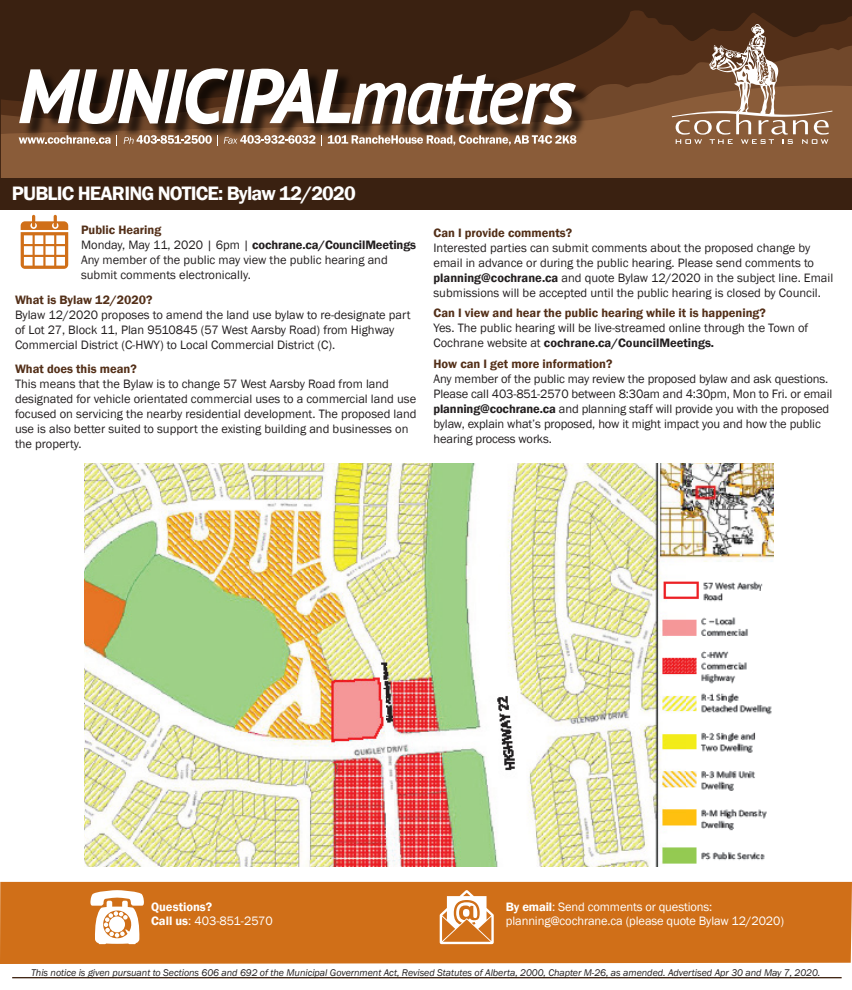
<style>
.page{position:relative;width:852px;height:990px;background:#fff}
.page>*{position:absolute;margin:0;border:0;box-sizing:border-box;transform-origin:0 0}
.t1{font:600 20px "Franklin Gothic";letter-spacing:-.04em;color:#fff}
.t2{font:12.5px/15px "Franklin Gothic";color:#231f20}
.Bold_head{font:600 12.5px "Franklin Gothic";color:#532f18}
.Bold_head-2{font:12.5px/13.8px "Franklin Gothic";letter-spacing:-.01em;color:#fff}
.t3{font:600 12.5px "Franklin Gothic";letter-spacing:-.01em;color:#231f20}
.t4{font:600 12.5px/13.8px "Franklin Gothic";color:#fff}
.t5{font:italic 10px "Franklin Gothic";letter-spacing:-.005em;color:#231f20}
.s1{font-weight:400}
.s2{font-weight:600}
</style>
<div class="page">
<div style="left:1px;top:0;width:850px;height:178px;background:#3a2111"></div>
<svg style="left:600px;top:10px;width:251px;height:35px"></svg>
<svg style="left:551px;top:45px;width:300px;height:40px;background:#55311a"></svg>
<svg style="left:1px;top:85px;width:850px;height:93px;background:#865937"></svg>
<img style="left:20px;top:125px;width:59px;height:10px">
<img style="left:79px;top:125px;width:40px;height:16px">
<img style="left:119px;top:125px;width:105px;height:17px">
<img style="left:166px;top:125px;width:38px;height:10px">
<img style="left:223px;top:125px;width:18px;height:15px">
<img style="left:241px;top:125px;width:29px;height:10px">
<img style="left:270px;top:125px;width:46px;height:15px">
<img style="left:316px;top:125px;width:36px;height:15px">
<img style="left:352px;top:125px;width:56px;height:10px">
<img style="left:408px;top:125px;width:37px;height:10px">
<img style="left:445px;top:125px;width:45px;height:10px">
<img style="left:490px;top:125px;width:32px;height:10px">
<img style="left:522px;top:125px;width:22px;height:10px">
<img style="left:544px;top:84px;width:48px;height:58px">
<svg style="left:19px;top:68px;width:556px;height:57px"></svg>
<svg style="left:19px;top:135px;width:98px;height:11px"></svg>
<svg style="left:224px;top:135px;width:91px;height:9px"></svg>
<svg style="left:321px;top:135px;width:255px;height:11px;background:#b0937c"></svg>
<svg style="left:671px;top:24px;width:161px;height:120px;background:#85634a"></svg>
<svg style="left:124px;top:135px;width:94px;height:11px"></svg>
<div style="left:0;top:882px;width:851px;height:82px;background:#d06f18"></div>
<div style="left:0;top:178px;width:850px;height:32px;background:#3a2111"></div>
<div style="left:85px;top:891px;width:54px;height:54px;border:1px solid #d06f18"></div>
<svg style="left:21px;top:215px;width:47px;height:54px"></svg>
<svg style="left:90px;top:890px;width:54px;height:54px"></svg>
<svg style="left:439px;top:890px;width:54px;height:54px"></svg>
<div style="left:462px;top:909px;width:7px;height:8px;background:#fff;border-radius:50%"></div>
<hr style="left:12px;top:977px;width:829px;height:1px;background:#341805">
<img style="left:85px;top:464px;width:688px;height:403px">
<p class="t1" style="left:12px;top:181px;width:345px">PUBLIC HEARING NOTICE: Bylaw 12/2020</p>
<p class="Bold_head" style="left:81px;top:222px;width:82px">Public Hearing</p>
<p class="t3" style="left:81px;top:237px;width:336px"><span class="s1">Monday, May 11, 2020 | 6pm |</span> cochrane.ca/CouncilMeetings</p>
<p class="t2" style="left:81px;top:253px;width:308px">Any member of the public may view the public hearing and submit comments electronically.</p>
<p class="Bold_head" style="left:15px;top:292px;width:139px">What is Bylaw 12/2020?</p>
<p class="t2" style="left:15px;top:307px;width:397px">Bylaw 12/2020 proposes to amend the land use bylaw to re-designate part of Lot 27, Block 11, Plan 9510845 (57 West Aarsby Road) from Highway<br>Commercial District (C-HWY) to Local Commercial District (C).</p>
<p class="Bold_head" style="left:15px;top:361px;width:123px">What does this mean?</p>
<p class="t2" style="left:15px;top:376px;width:403px">This means that the Bylaw is to change 57 West Aarsby Road from land designated for vehicle orientated commercial uses to a commercial land use focused on servicing the nearby residential development. The proposed land use is also better suited to support the existing building and businesses on the property.</p>
<p class="Bold_head" style="left:433px;top:225px;width:140px">Can I provide comments?</p>
<p class="t2" style="left:433px;top:240px;width:401px">Interested parties can submit comments about the proposed change by email in advance or during the public hearing. Please send comments to <span class="s2">planning@cochrane.ca</span> and quote Bylaw 12/2020 in the subject line. Email submissions will be accepted until the public hearing is closed by Council.</p>
<p class="Bold_head" style="left:433px;top:306px;width:334px">Can I view and hear the public hearing while it is happening?</p>
<p class="t2" style="left:433px;top:321px;width:376px">Yes. The public hearing will be live-streamed online through the Town of<br>Cochrane website at <span class="s2">cochrane.ca/CouncilMeetings.</span></p>
<p class="Bold_head" style="left:433px;top:356px;width:180px">How can I get more information?</p>
<p class="t2" style="left:433px;top:372px;width:400px">Any member of the public may review the proposed bylaw and ask questions.<br>Please call 403-851-2570 between 8:30am and 4:30pm, Mon to Fri. or email <span class="s2">planning@cochrane.ca</span> and planning staff will provide you with the proposed bylaw, explain what’s proposed, how it might impact you and how the public hearing process works.</p>
<p class="t4" style="left:151px;top:901px;width:123px">Questions?<br>Call us<span class="s1">: 403-851-2570</span></p>
<p class="Bold_head-2" style="left:505px;top:900px;width:279px"><span class="s2">By email</span>: Send comments or questions: planning@cochrane.ca (please quote Bylaw 12/2020)</p>
<p class="t5" style="left:31px;top:966px;width:790px">This notice is given pursuant to Sections 606 and 692 of the Municipal Government Act, Revised Statutes of Alberta, 2000, Chapter M-26, as amended. Advertised Apr 30 and May 7, 2020.</p>
</div>
